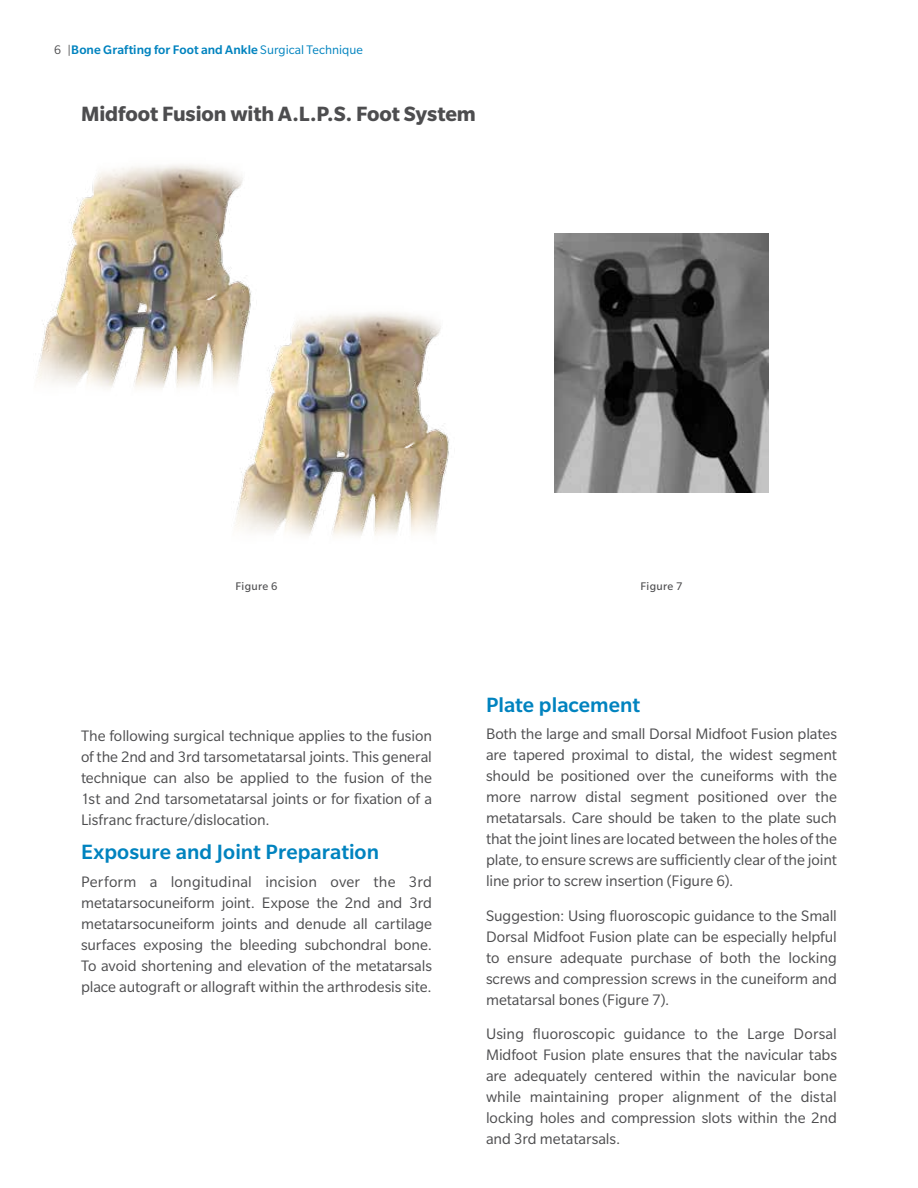
<style>
.page{position:relative;width:918px;height:1188px;background:#fff}
.page>*{position:absolute;margin:0;border:0;box-sizing:border-box;transform-origin:0 0}
.t1{font:500 22.5px "Slate Pro";letter-spacing:.005em;color:#0083bf}
.t2{font:700 22.5px "Slate Pro";letter-spacing:-.005em;color:#4d4d4f}
.t3{font:16.5px/21px "Slate Pro";letter-spacing:-.005em;color:#4d4d4f;text-align:justify}
.t4{font:500 13.5px "Slate Pro";letter-spacing:.005em;color:#0083bf}
.t5{font:12px "Slate Pro";letter-spacing:.025em;color:#4d4d4f}
.s1{font-weight:400;color:#4d4d4f}
.s2{font-weight:400}
</style>
<div class="page">
<img style="left:37px;top:164px;width:214px;height:224px">
<img style="left:205px;top:302px;width:244px;height:234px">
<img style="left:554px;top:233px;width:215px;height:259px">
<p class="t4" style="left:54px;top:42px;width:311px"><span class="s1">6 |</span>Bone Grafting for Foot and Ankle <span class="s2">Surgical Technique</span></p>
<h1 class="t2" style="left:81px;top:101px;width:396px">Midfoot Fusion with A.L.P.S. Foot System</h1>
<p class="t5" style="left:236px;top:580px;width:43px">Figure 6</p>
<p class="t5" style="left:641px;top:580px;width:43px">Figure 7</p>
<p class="t3" style="left:81px;top:725px;width:353px">The following surgical technique applies to the fusion of the 2nd and 3rd tarsometatarsal joints. This general technique can also be applied to the fusion of the 1st and 2nd tarsometatarsal joints or for fixation of a Lisfranc fracture/dislocation.</p>
<h1 class="t1" style="left:81px;top:840px;width:300px">Exposure and Joint Preparation</h1>
<p class="t3" style="left:81px;top:871px;width:353px">Perform a longitudinal incision over the 3rd metatarsocuneiform joint. Expose the 2nd and 3rd metatarsocuneiform joints and denude all cartilage surfaces exposing the bleeding subchondral bone.<br>To avoid shortening and elevation of the metatarsals place autograft or allograft within the arthrodesis site.</p>
<h1 class="t1" style="left:486px;top:693px;width:156px">Plate placement</h1>
<p class="t3" style="left:486px;top:723px;width:353px">Both the large and small Dorsal Midfoot Fusion plates are tapered proximal to distal, the widest segment should be positioned over the cuneiforms with the more narrow distal segment positioned over the metatarsals. Care should be taken to the plate such that the joint lines are located between the holes of the plate, to ensure screws are sufficiently clear of the joint line prior to screw insertion (Figure 6).</p>
<p class="t3" style="left:486px;top:905px;width:353px">Suggestion: Using fluoroscopic guidance to the Small Dorsal Midfoot Fusion plate can be especially helpful to ensure adequate purchase of both the locking screws and compression screws in the cuneiform and metatarsal bones (Figure 7).</p>
<p class="t3" style="left:486px;top:1024px;width:353px">Using fluoroscopic guidance to the Large Dorsal Midfoot Fusion plate ensures that the navicular tabs are adequately centered within the navicular bone while maintaining proper alignment of the distal locking holes and compression slots within the 2nd and 3rd metatarsals.</p>
</div>
